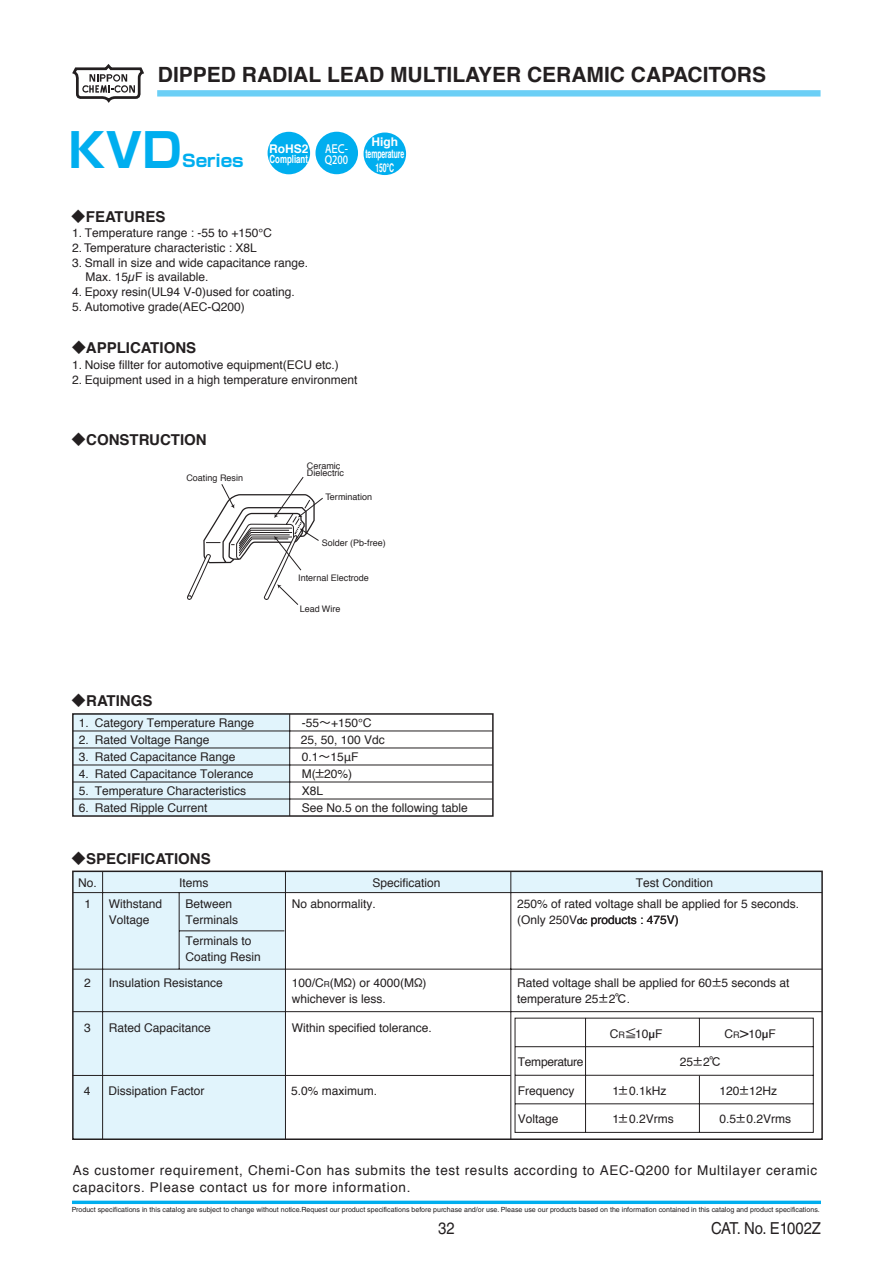
<style>
.page{position:relative;width:893px;height:1263px;background:#fff}
.page>*{position:absolute;margin:0;border:0;box-sizing:border-box;transform-origin:0 0}
.t1{font:700 46.8px "Shin Go Pro";color:#00aeef}
.t2{font:700 21px "Helvetica";color:#231f20}
.t3{font:700 16.8px "Shin Go Pro";letter-spacing:-.005em;color:#00aeef}
.t4{font:16.5px "Helvetica LT Std";color:#231f20;scale:.9 1}
.t5{font:700 15px "Helvetica";color:#231f20}
.t6{font:13.5px/16.2px "Helvetica";letter-spacing:.05em;color:#231f20}
.t7{font:12.9px/11.6px "Heisei Kaku Go W5";color:#fff;scale:.74 1}
.t8{font:12px/15.8px "Helvetica";color:#231f20}
.t9{font:700 12px/12px "Helvetica";letter-spacing:-.005em;color:#fff;text-align:center}
.t10{font:12px "Helvetica";letter-spacing:-.025em;color:#231f20}
.t11{font:700 12px "Helvetica";letter-spacing:-.005em;color:#fff;scale:.57 1}
.t12{font:700 11.25px "Helvetica";color:#fff;scale:.7 1}
.t13{font:9px/7.5px "Helvetica";color:#231f20}
.t14{font:7.05px "Helvetica LT Std";color:#231f20}
.s1{font-family:"Heisei Kaku Go W5";font-weight:400}
.s2{font-family:"Heisei Kaku Go W5"}
.s3{font-size:9.75px}
.s4{font-size:8.25px}
.s5{font-size:9px}
.s6{font-size:15px}
</style>
<div class="page">
<svg style="left:72px;top:64px;width:72px;height:39px"></svg>
<div style="left:158px;top:91px;width:662px;height:5px;background:#6bcff6"></div>
<div style="left:157px;top:90px;width:663px;height:7px;border:2px solid #6bcff6"></div>
<div style="left:73px;top:714px;width:217px;height:102px;background:#e1f4fc"></div>
<div style="left:72px;top:713px;width:422px;height:104px;border:2px solid #231f20"></div>
<hr style="left:289px;top:714px;width:1px;height:102px;background:#231f20">
<hr style="left:73px;top:731px;width:420px;height:1px;background:#231f20">
<hr style="left:73px;top:748px;width:420px;height:1px;background:#231f20">
<hr style="left:73px;top:765px;width:420px;height:1px;background:#231f20">
<hr style="left:73px;top:782px;width:420px;height:1px;background:#231f20">
<hr style="left:73px;top:799px;width:420px;height:1px;background:#231f20">
<div style="left:285px;top:871px;width:537px;height:21px;background:#e1f4fc"></div>
<div style="left:73px;top:871px;width:212px;height:268px;background:#e1f4fc"></div>
<div style="left:72px;top:870px;width:751px;height:270px;border:2px solid #231f20"></div>
<hr style="left:179px;top:892px;width:1px;height:77px;background:#231f20">
<hr style="left:285px;top:871px;width:1px;height:268px;background:#231f20">
<hr style="left:510px;top:871px;width:1px;height:268px;background:#231f20">
<hr style="left:102px;top:871px;width:1px;height:268px;background:#231f20">
<hr style="left:73px;top:969px;width:749px;height:1px;background:#231f20">
<hr style="left:73px;top:892px;width:749px;height:1px;background:#231f20">
<hr style="left:179px;top:930px;width:105px;height:1px;background:#231f20">
<hr style="left:73px;top:1011px;width:749px;height:1px;background:#231f20">
<hr style="left:72px;top:1075px;width:439px;height:1px;background:#231f20">
<svg style="left:514px;top:1017px;width:300px;height:116px"></svg>
<svg style="left:187px;top:477px;width:136px;height:128px"></svg>
<div style="left:315px;top:132px;width:43px;height:42px;background:#00aeef;border-radius:50%"></div>
<div style="left:364px;top:133px;width:42px;height:42px;background:#00aeef;border-radius:50%"></div>
<div style="left:268px;top:132px;width:42px;height:42px;background:#00aeef;border-radius:50%"></div>
<svg style="left:72px;top:1200px;width:749px;height:4px;background:#29bbf1"></svg>
<h2 class="t2" style="left:158px;top:58px;width:610px">DIPPED RADIAL LEAD MULTILAYER CERAMIC CAPACITORS</h2>
<h1 class="t1" style="left:68px;top:113px;width:115px">KVD</h1>
<h3 class="t3" style="left:182px;top:147px;width:63px">Series</h3>
<p class="t9" style="left:269px;top:143px;width:41px">RoHS2</p>
<p class="t12" style="left:270px;top:149px;width:57px">Compliant</p>
<p class="t9" style="left:273px;top:143px;width:34px">RoHS</p>
<p class="t7" style="left:325px;top:142px;width:33px">AEC-<br>Q200</p>
<p class="t9" style="left:365px;top:136px;width:40px">High temperature</p>
<p class="t11" style="left:375px;top:158px;width:34px">150℃</p>
<p class="t5" style="left:71px;top:204px;width:96px"><span class="s1">◆</span>FEATURES</p>
<p class="t8" style="left:72px;top:225px;width:201px">1. Temperature range : -55 to +150℃</p>
<p class="t8" style="left:72px;top:240px;width:186px">2. Temperature characteristic : X8L</p>
<p class="t8" style="left:85px;top:256px;width:224px;line-height:14.4px;text-indent:-13px">3. Small in size and wide capacitance range.<br>Max. 15µF is available.</p>
<p class="t8" style="left:72px;top:284px;width:224px">4. Epoxy resin(UL94 V-0)used for coating.</p>
<p class="t8" style="left:72px;top:299px;width:174px">5. Automotive grade(AEC-Q200)</p>
<p class="t5" style="left:72px;top:336px;width:126px"><span class="s1">◆</span>APPLICATIONS</p>
<p class="t8" style="left:72px;top:357px;width:268px">1. Noise fillter for automotive equipment(ECU etc.)</p>
<p class="t8" style="left:72px;top:372px;width:287px">2. Equipment used in a high temperature environment</p>
<p class="t5" style="left:71px;top:427px;width:137px"><span class="s1">◆</span>CONSTRUCTION</p>
<p class="t13" style="left:186px;top:475px;width:58px">Coating Resin</p>
<p class="t13" style="left:307px;top:462px;width:39px">Ceramic<br>Dielectric</p>
<p class="t13" style="left:325px;top:493px;width:48px">Termination</p>
<p class="t13" style="left:322px;top:539px;width:66px">Solder (Pb-free)</p>
<p class="t13" style="left:298px;top:574px;width:72px">Internal Electrode</p>
<p class="t13" style="left:300px;top:606px;width:42px">Lead Wire</p>
<p class="t5" style="left:71px;top:689px;width:83px"><span class="s1">◆</span>RATINGS</p>
<p class="t8" style="left:79px;top:716px;width:177px">1. Category Temperature Range</p>
<p class="t8" style="left:302px;top:716px;width:71px">-55<span class="s2">～</span>+150℃</p>
<p class="t8" style="left:79px;top:733px;width:132px">2. Rated Voltage Range</p>
<p class="t8" style="left:301px;top:733px;width:86px">25, 50, 100 Vdc</p>
<p class="t8" style="left:79px;top:750px;width:158px">3. Rated Capacitance Range</p>
<p class="t8" style="left:302px;top:750px;width:58px">0.1<span class="s2">～</span>15μF</p>
<p class="t8" style="left:79px;top:767px;width:176px">4. Rated Capacitance Tolerance</p>
<p class="t8" style="left:302px;top:767px;width:52px">M(<span class="s2">±</span>20%)</p>
<p class="t8" style="left:79px;top:784px;width:169px">5. Temperature Characteristics</p>
<p class="t8" style="left:79px;top:801px;width:130px">6. Rated Ripple Current</p>
<p class="t8" style="left:302px;top:783px;width:168px;line-height:17px">X8L<br>See No.5 on the following table</p>
<p class="t5" style="left:71px;top:846px;width:141px"><span class="s1">◆</span>SPECIFICATIONS</p>
<p class="t8" style="left:185px;top:896px;width:54px">Between<br>Terminals</p>
<p class="t8" style="left:292px;top:896px;width:86px">No abnormality.</p>
<p class="t8" style="left:517px;top:896px;width:284px">250% of rated voltage shall be applied for 5 seconds. (Only 250V<span class="s3">dc</span> products : 475V)</p>
<p class="t8" style="left:78px;top:875px;width:20px">No.</p>
<p class="t8" style="left:179px;top:875px;width:31px">Items</p>
<p class="t8" style="left:372px;top:875px;width:70px">Specification</p>
<p class="t8" style="left:636px;top:875px;width:79px">Test Condition</p>
<p class="t8" style="left:109px;top:896px;width:55px">Withstand<br>Voltage</p>
<p class="t8" style="left:85px;top:896px;width:8px">1</p>
<p class="t8" style="left:185px;top:933px;width:77px">Terminals to<br>Coating Resin</p>
<p class="t8" style="left:84px;top:975px;width:8px">2</p>
<p class="t8" style="left:109px;top:975px;width:116px">Insulation Resistance</p>
<p class="t8" style="left:292px;top:975px;width:136px;line-height:16.5px">100/C<span class="s4">R</span>(M<span class="s2">Ω</span>) or 4000(M<span class="s2">Ω</span>) whichever is less.</p>
<p class="t8" style="left:517px;top:975px;width:274px">Rated voltage shall be applied for 60<span class="s2">±</span>5 seconds at temperature 25<span class="s2">±</span>2<span class="s2">℃</span>.</p>
<p class="t8" style="left:84px;top:1020px;width:8px">3</p>
<p class="t8" style="left:109px;top:1020px;width:104px">Rated Capacitance</p>
<p class="t8" style="left:292px;top:1020px;width:142px">Within specified tolerance.</p>
<p class="t8" style="left:84px;top:1083px;width:8px">4</p>
<p class="t8" style="left:108px;top:1083px;width:98px">Dissipation Factor</p>
<p class="t8" style="left:291px;top:1083px;width:88px">5.0% maximum.</p>
<p class="t10" style="left:518px;top:1053px;width:67px">Temperature</p>
<p class="t8" style="left:518px;top:1083px;width:58px">Frequency</p>
<p class="t8" style="left:518px;top:1112px;width:42px">Voltage</p>
<p class="t8" style="left:610px;top:1026px;width:54px">C<span class="s5">R</span><span class="s2">≦</span>10<span class="s2">µ</span>F</p>
<p class="t8" style="left:725px;top:1026px;width:53px">C<span class="s5">R</span><span class="s6">&gt;</span>10<span class="s2">µ</span>F</p>
<p class="t8" style="left:680px;top:1054px;width:43px">25<span class="s2">±</span>2<span class="s2">℃</span></p>
<p class="t8" style="left:612px;top:1083px;width:56px">1<span class="s2">±</span>0.1kHz</p>
<p class="t8" style="left:612px;top:1112px;width:63px">1<span class="s2">±</span>0.2Vrms</p>
<p class="t8" style="left:719px;top:1083px;width:59px">120<span class="s2">±</span>12Hz</p>
<p class="t8" style="left:719px;top:1112px;width:73px">0.5<span class="s2">±</span>0.2Vrms</p>
<p class="t6" style="left:73px;top:1163px;width:746px">As customer requirement, Chemi-Con has submits the test results according to AEC-Q200 for Multilayer ceramic capacitors. Please contact us for more information.</p>
<p class="t14" style="left:72px;top:1205px;width:749px">Product specifications in this catalog are subject to change without notice.Request our product specifications before purchase and/or use. Please use our products based on the information contained in this catalog and product specifications.</p>
<h3 class="t4" style="left:438px;top:1219px;width:20px">32</h3>
<h3 class="t4" style="left:711px;top:1219px;width:124px">CAT. No. E1002Z</h3>
</div>
